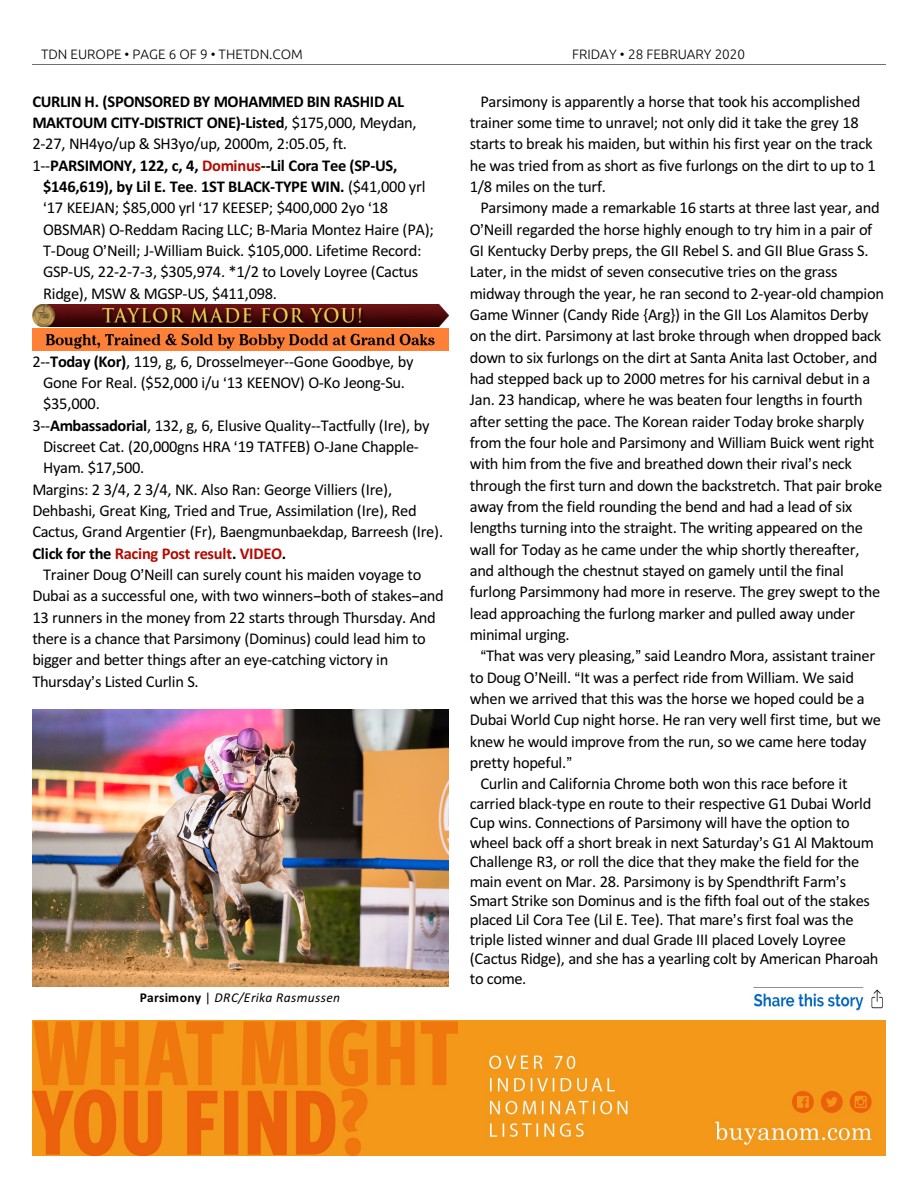
<style>
.page{position:relative;width:918px;height:1188px;background:#fff}
.page>*{position:absolute;margin:0;border:0;box-sizing:border-box;transform-origin:0 0}
.t1{font:16.5px/21.3px "Calibri";letter-spacing:-.02em;color:#000}
.t2{font:700 16.5px/21.3px "Calibri";letter-spacing:-.02em;color:#000}
.t3{font:700 16.5px "Calibri";letter-spacing:-.02em;color:#b30a00}
.t4{font:300 13.5px "Ubuntu";color:#000}
.t5{font:italic 13.5px "Calibri";letter-spacing:.03em;color:#000}
.s1{font-weight:400}
.s2{color:#b30a00}
.s3{font-weight:700}
.s4{color:#000}
.s5{font-weight:700;font-style:normal}
.s6{font-style:normal}
</style>
<div class="page">
<hr style="left:32px;top:64px;width:853px;height:1px;background:#6e6e6e">
<img style="left:32px;top:1021px;width:854px;height:135px">
<img style="left:32px;top:709px;width:416px;height:278px">
<img style="left:753px;top:989px;width:130px;height:22px">
<img style="left:32px;top:305px;width:416px;height:45px">
<p class="t4" style="left:41px;top:49px;width:263px">TDN EUROPE • PAGE 6 OF 9 • THETDN.COM</p>
<p class="t4" style="left:572px;top:49px;width:174px">FRIDAY • 28 FEBRUARY 2020</p>
<p class="t2" style="left:32px;top:92px;width:386px">CURLIN H. (SPONSORED BY MOHAMMED BIN RASHID AL MAKTOUM CITY-DISTRICT ONE)-Listed<span class="s1">, $175,000, Meydan, 2-27, NH4yo/up &amp; SH3yo/up, 2000m, 2:05.05, ft.<br>1--</span>PARSIMONY, 122, c, 4, <span class="s2">Dominus</span>--Lil Cora Tee (SP-US,</p>
<p class="t1" style="left:43px;top:177px;width:392px"><span class="s3">$146,619), by Lil E. Tee</span>. <span class="s3">1ST BLACK-TYPE WIN.</span> ($41,000 yrl 17 KEEJAN; $85,000 yrl 17 KEESEP; $400,000 2yo 18<br>OBSMAR) O-Reddam Racing LLC; B-Maria Montez Haire (PA); T-Doug O Neill; J-William Buick. $105,000. Lifetime Record:<br>GSP-US, 22-2-7-3, $305,974. *1/2 to Lovely Loyree (Cactus Ridge), MSW &amp; MGSP-US, $411,098.</p>
<p class="t1" style="left:32px;top:352px;width:383px">2--<span class="s3">Today (Kor)</span>, 119, g, 6, Drosselmeyer--Gone Goodbye, by</p>
<p class="t1" style="left:43px;top:373px;width:363px">Gone For Real. ($52,000 i/u 13 KEENOV) O-Ko Jeong-Su.</p>
<p class="t1" style="left:43px;top:395px;width:58px">$35,000.</p>
<p class="t1" style="left:32px;top:416px;width:399px">3--<span class="s3">Ambassadorial</span>, 132, g, 6, Elusive Quality--Tactfully (Ire), by</p>
<p class="t1" style="left:43px;top:437px;width:377px">Discreet Cat. (20,000gns HRA 19 TATFEB) O-Jane Chapple-</p>
<p class="t1" style="left:43px;top:458px;width:103px">Hyam. $17,500.</p>
<p class="t1" style="left:32px;top:480px;width:361px">Margins: 2 3/4, 2 3/4, NK. Also Ran: George Villiers (Ire),</p>
<p class="t1" style="left:32px;top:501px;width:386px">Dehbashi, Great King, Tried and True, Assimilation (Ire), Red</p>
<p class="t1" style="left:32px;top:523px;width:412px">Cactus, Grand Argentier (Fr), Baengmunbaekdap, Barreesh (Ire).</p>
<p class="t3" style="left:32px;top:546px;width:255px"><span class="s4">Click for the</span> Racing Post result<span class="s4">.</span> VIDEO<span class="s4">.</span></p>
<p class="t1" style="left:43px;top:565px;width:380px">Trainer Doug O Neill can surely count his maiden voyage to</p>
<p class="t1" style="left:32px;top:586px;width:413px">Dubai as a successful one, with two winners both of stakes and</p>
<p class="t1" style="left:32px;top:608px;width:405px">13 runners in the money from 22 starts through Thursday. And</p>
<p class="t1" style="left:32px;top:629px;width:395px">there is a chance that Parsimony (Dominus) could lead him to</p>
<p class="t1" style="left:32px;top:651px;width:357px">bigger and better things after an eye-catching victory in</p>
<p class="t1" style="left:32px;top:672px;width:168px">Thursday s Listed Curlin S.</p>
<p class="t5" style="left:140px;top:992px;width:202px"><span class="s5">Parsimony</span> <span class="s6">|</span> DRC/Erika Rasmussen</p>
<p class="t1" style="left:470px;top:92px;width:407px;text-indent:11px">Parsimony is apparently a horse that took his accomplished trainer some time to unravel; not only did it take the grey 18 starts to break his maiden, but within his first year on the track he was tried from as short as five furlongs on the dirt to up to 1<br>1/8 miles on the turf.</p>
<p class="t1" style="left:470px;top:199px;width:416px;text-indent:11px">Parsimony made a remarkable 16 starts at three last year, and O Neill regarded the horse highly enough to try him in a pair of GI Kentucky Derby preps, the GII Rebel S. and GII Blue Grass S.<br>Later, in the midst of seven consecutive tries on the grass midway through the year, he ran second to 2-year-old champion Game Winner (Candy Ride {Arg}) in the GII Los Alamitos Derby on the dirt. Parsimony at last broke through when dropped back down to six furlongs on the dirt at Santa Anita last October, and had stepped back up to 2000 metres for his carnival debut in a Jan. 23 handicap, where he was beaten four lengths in fourth after setting the pace. The Korean raider Today broke sharply from the four hole and Parsimony and William Buick went right with him from the five and breathed down their rival s neck through the first turn and down the backstretch. That pair broke away from the field rounding the bend and had a lead of six lengths turning into the straight. The writing appeared on the wall for Today as he came under the whip shortly thereafter, and although the chestnut stayed on gamely until the final furlong Parsimmony had more in reserve. The grey swept to the lead approaching the furlong marker and pulled away under minimal urging.</p>
<p class="t1" style="left:486px;top:647px;width:390px">That was very pleasing, said Leandro Mora, assistant trainer</p>
<p class="t1" style="left:470px;top:668px;width:386px">to Doug O Neill. It was a perfect ride from William. We said</p>
<p class="t1" style="left:470px;top:689px;width:396px">when we arrived that this was the horse we hoped could be a</p>
<p class="t1" style="left:470px;top:710px;width:413px">Dubai World Cup night horse. He ran very well first time, but we</p>
<p class="t1" style="left:470px;top:732px;width:398px">knew he would improve from the run, so we came here today</p>
<p class="t1" style="left:470px;top:753px;width:98px">pretty hopeful.</p>
<p class="t1" style="left:481px;top:775px;width:369px">Curlin and California Chrome both won this race before it</p>
<p class="t1" style="left:470px;top:795px;width:410px;line-height:19.5px">carried black-type en route to their respective G1 Dubai World Cup wins. Connections of Parsimony will have the option to wheel back off a short break in next Saturday s G1 Al Maktoum Challenge R3, or roll the dice that they make the field for the main event on Mar. 28. Parsimony is by Spendthrift Farm s Smart Strike son Dominus and is the fifth foal out of the stakes placed Lil Cora Tee (Lil E. Tee). That mare s first foal was the triple listed winner and dual Grade III placed Lovely Loyree (Cactus Ridge), and she has a yearling colt by American Pharoah to come.</p>
</div>
